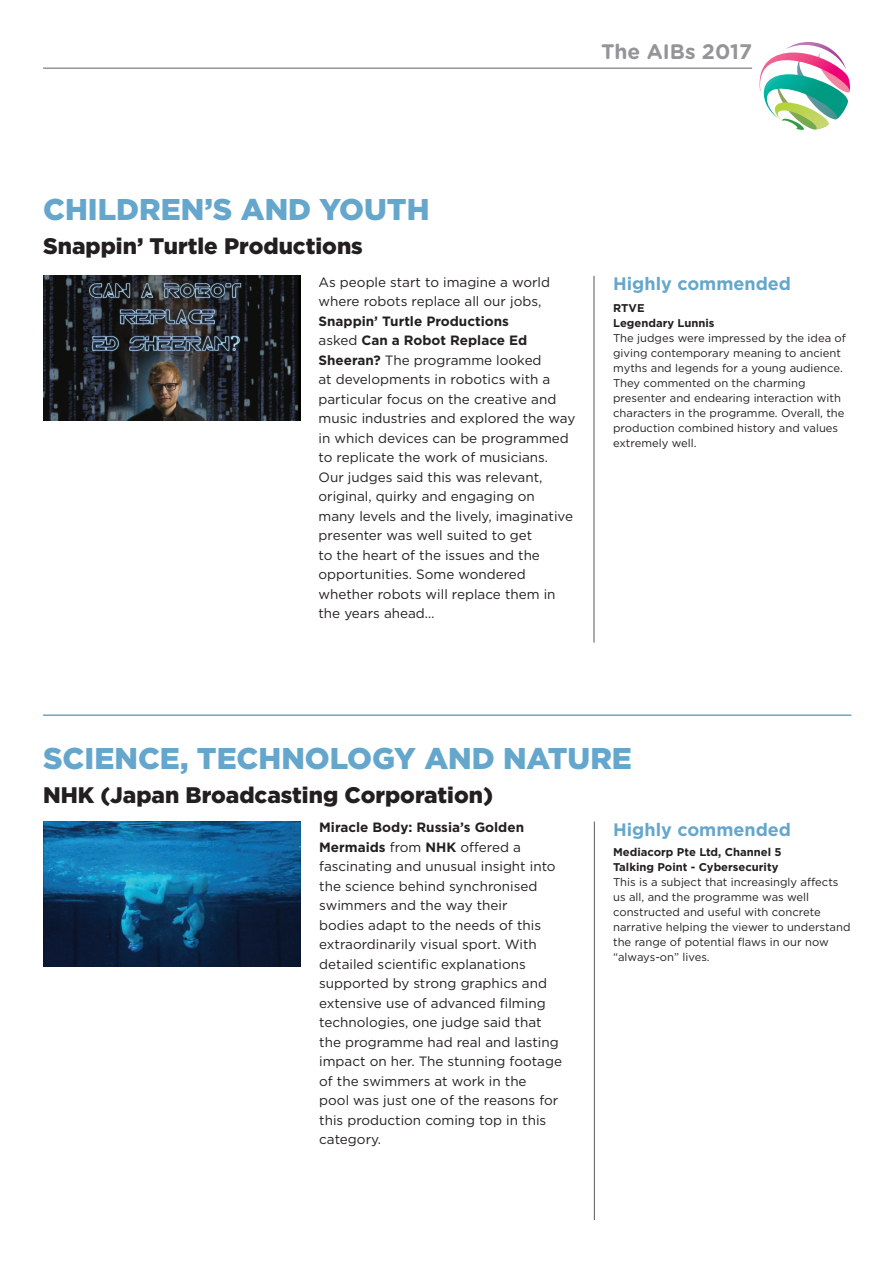
<style>
.page{position:relative;width:894px;height:1263px;background:#fff}
.page>*{position:absolute;margin:0;border:0;box-sizing:border-box;transform-origin:0 0}
.t1{font:900 30px "Gotham";color:#65a7cc}
.t2{font:900 22.5px "Gotham";color:#231f20}
.t3{font:700 21px "Gotham Rounded";color:#939598}
.t4{font:700 18px "Gotham";color:#65a7cc}
.t5{font:13.5px/19.5px "Gotham";color:#231f20}
.t6{font:11.25px/15px "Gotham";color:#231f20}
.t7{font:700 11.25px/15px "Gotham";color:#231f20}
.s1{font-family:"Gotham"}
.s2{font-weight:700}
</style>
<div class="page">
<hr style="left:43px;top:67px;width:709px;height:2px;background:#939598">
<svg style="left:759px;top:42px;width:90px;height:88px"></svg>
<img style="left:43px;top:276px;width:257px;height:145px">
<hr style="left:593px;top:276px;width:1px;height:367px;background:#57585a">
<img style="left:43px;top:821px;width:257px;height:145px">
<hr style="left:43px;top:714px;width:808px;height:2px;background:#65a7cc">
<hr style="left:594px;top:821px;width:1px;height:399px;background:#57585a">
<h3 class="t3" style="left:601px;top:36px;width:153px">The AIBs <span class="s1">2017</span></h3>
<h1 class="t1" style="left:43px;top:189px;width:388px">CHILDREN’S AND YOUTH</h1>
<h2 class="t2" style="left:43px;top:230px;width:321px">Snappin’ Turtle Productions</h2>
<p class="t5" style="left:318px;top:272px;width:233px">As people start to imagine a world where robots replace all our jobs,</p>
<p class="t5" style="left:318px;top:311px;width:258px"><span class="s2">Snappin’ Turtle Productions<br></span>asked <span class="s2">Can a Robot Replace Ed<br>Sheeran?</span> The programme looked<br>at developments in robotics with a particular focus on the creative and music industries and explored the way in which devices can be programmed to replicate the work of musicians.<br>Our judges said this was relevant, original, quirky and engaging on<br>many levels and the lively, imaginative presenter was well suited to get<br>to the heart of the issues and the opportunities. Some wondered whether robots will replace them in the years ahead…</p>
<h3 class="t4" style="left:613px;top:272px;width:179px">Highly commended</h3>
<p class="t7" style="left:613px;top:300px;width:103px">RTVE<br>Legendary Lunnis</p>
<p class="t6" style="left:613px;top:330px;width:234px">The judges were impressed by the idea of giving contemporary meaning to ancient myths and legends for a young audience.<br>They commented on the charming presenter and endearing interaction with characters in the programme. Overall, the production combined history and values extremely well.</p>
<h1 class="t1" style="left:43px;top:738px;width:590px">SCIENCE, TECHNOLOGY AND NATURE</h1>
<h2 class="t2" style="left:43px;top:779px;width:451px">NHK (Japan Broadcasting Corporation)</h2>
<p class="t5" style="left:319px;top:817px;width:244px"><span class="s2">Miracle Body: Russia’s Golden<br>Mermaids</span> from <span class="s2">NHK</span> offered a fascinating and unusual insight into the science behind synchronised swimmers and the way their<br>bodies adapt to the needs of this extraordinarily visual sport. With detailed scientific explanations supported by strong graphics and extensive use of advanced filming technologies, one judge said that the programme had real and lasting impact on her. The stunning footage of the swimmers at work in the<br>pool was just one of the reasons for this production coming top in this category.</p>
<h3 class="t4" style="left:613px;top:818px;width:179px">Highly commended</h3>
<p class="t7" style="left:613px;top:845px;width:170px">Mediacorp Pte Ltd, Channel 5<br>Talking Point - Cybersecurity</p>
<p class="t6" style="left:613px;top:874px;width:239px">This is a subject that increasingly affects us all, and the programme was well constructed and useful with concrete narrative helping the viewer to understand the range of potential flaws in our now “always-on” lives.</p>
</div>
